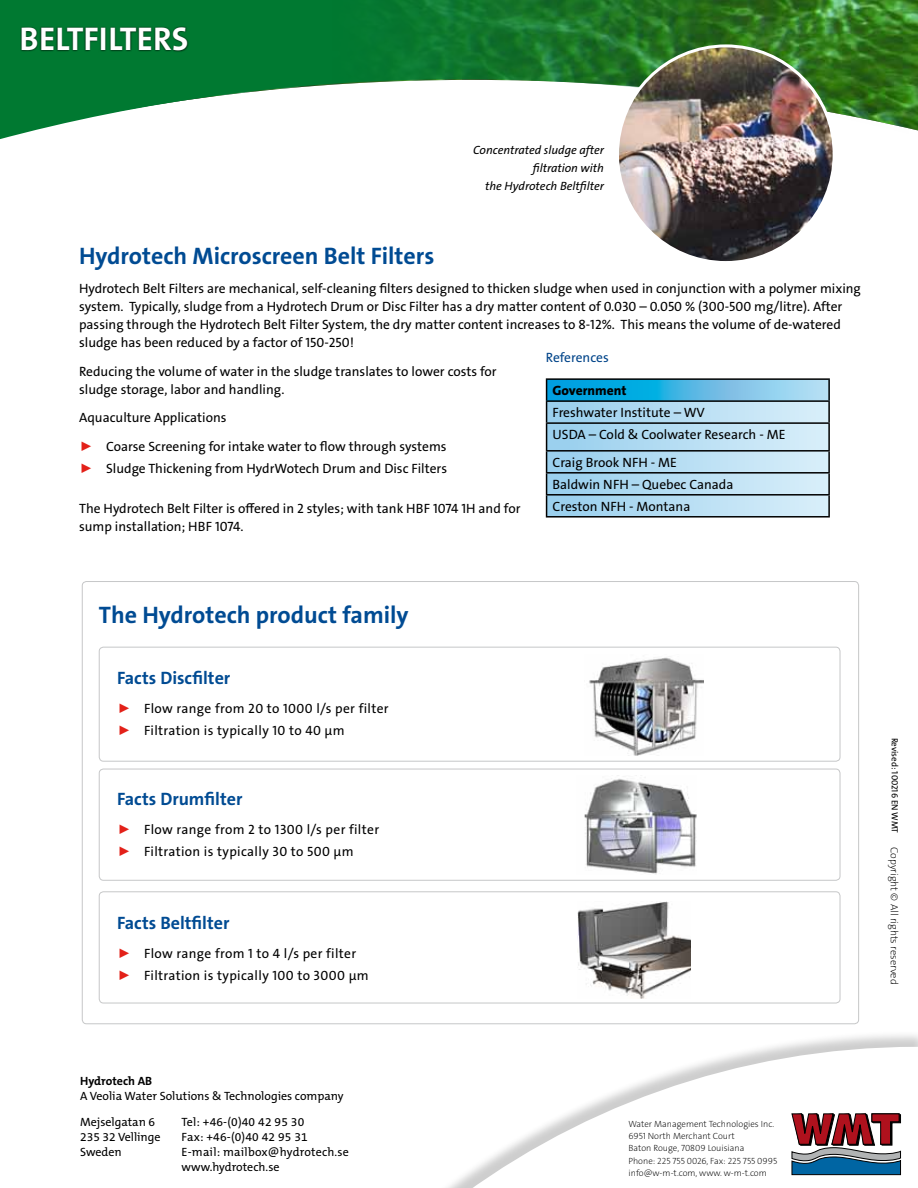
<style>
.page{position:relative;width:918px;height:1188px;background:#fff}
.page>*{position:absolute;margin:0;border:0;box-sizing:border-box;transform-origin:0 0}
.t1{font:33px "The Mix Veolia W7 Bld";color:#fff}
.t2{font:24px "The Sans Veolia W7 Bld";color:#004b93}
.t3{font:18px "The Sans Veolia W7 Bld";color:#004b93}
.t4{font:13.5px/18px "The Sans Veolia W5 Pla";color:#000}
.t5{font:13.5px/22.2px "The Sans Veolia W5 Pla";letter-spacing:.025em;color:#000}
.t6{font:13.5px "The Sans Veolia W5 Pla";color:#004489}
.t7{font:13.5px "The Sans Veolia W8 Ex Bld";color:#000}
.t8{font:12px/15px "The Mix Veolia W5 Pla";color:#000}
.t9{font:12px/18px "The Sans Veolia W5 Pla It";color:#000;text-align:right}
.t10{font:12px "The Mix Veolia W7 Bld";color:#000}
.t11{font:10.5px "The Sans Veolia W2 Ex Lig";color:#000}
.t12{font:9px/12.1px "The Sans Veolia W2 Ex Lig";color:#000}
.t13{font:9px "The Sans Veolia W5 Pla";color:#000}
.s1{color:#e32119}
</style>
<div class="page">
<div style="left:422px;top:1030px;width:496px;height:158px;background:#000;opacity:.2"></div>
<svg style="left:439px;top:1047px;width:466px;height:141px"></svg>
<div style="left:905px;top:954px;width:13px;height:234px;background:#fff"></div>
<svg style="left:0;top:0;width:918px;height:139px"></svg>
<div style="left:20px;top:26px;width:169px;height:26px;background:#000;opacity:.85"></div>
<svg style="left:792px;top:1113px;width:109px;height:62px"></svg>
<img style="left:618px;top:46px;width:216px;height:217px;border-radius:108px">
<hr style="left:546px;top:378px;width:284px;height:2px;background:#000">
<hr style="left:828px;top:380px;width:2px;height:20px;background:#000">
<hr style="left:546px;top:400px;width:284px;height:2px;background:#000">
<hr style="left:828px;top:402px;width:2px;height:20px;background:#000">
<hr style="left:546px;top:422px;width:284px;height:2px;background:#000">
<hr style="left:828px;top:424px;width:2px;height:26px;background:#000">
<hr style="left:546px;top:450px;width:284px;height:2px;background:#000">
<hr style="left:828px;top:452px;width:2px;height:20px;background:#000">
<hr style="left:546px;top:472px;width:284px;height:2px;background:#000">
<hr style="left:828px;top:474px;width:2px;height:20px;background:#000">
<hr style="left:546px;top:494px;width:284px;height:2px;background:#000">
<svg style="left:546px;top:380px;width:283px;height:136px;background:#9ccbe2"></svg>
<hr style="left:828px;top:496px;width:2px;height:20px;background:#000">
<hr style="left:546px;top:516px;width:284px;height:2px;background:#000">
<div style="left:99px;top:647px;width:741px;height:115px;border:1px solid #c6c7c8;border-radius:4px"></div>
<img style="left:589px;top:657px;width:114px;height:98px">
<div style="left:99px;top:769px;width:741px;height:112px;border:1px solid #c6c7c8;border-radius:4px"></div>
<img style="left:584px;top:778px;width:113px;height:96px">
<div style="left:99px;top:891px;width:741px;height:112px;border:1px solid #c6c7c8;border-radius:4px"></div>
<img style="left:577px;top:901px;width:113px;height:98px">
<h1 class="t1" style="left:20px;top:18px;width:170px">BELTFILTERS</h1>
<p class="t9" style="left:473px;top:141px;width:132px">Concentrated sludge after filtration with<br>the Hydrotech Beltfilter</p>
<h2 class="t2" style="left:79px;top:241px;width:357px">Hydrotech Microscreen Belt Filters</h2>
<p class="t4" style="left:79px;top:280px;width:783px">Hydrotech Belt Filters are mechanical, self-cleaning filters designed to thicken sludge when used in conjunction with a polymer mixing system. Typically, sludge from a Hydrotech Drum or Disc Filter has a dry matter content of 0.030 – 0.050 % (300-500 mg/litre). After passing through the Hydrotech Belt Filter System, the dry matter content increases to 8-12%. This means the volume of de-watered sludge has been reduced by a factor of 150-250!</p>
<p class="t4" style="left:79px;top:362px;width:419px">Reducing the volume of water in the sludge translates to lower costs for sludge storage, labor and handling.</p>
<p class="t4" style="left:79px;top:403px;width:369px;line-height:28.7px">Aquaculture Applications<br><span class="s1">⊲</span> Coarse Screening for intake water to flow through systems</p>
<p class="t4" style="left:79px;top:460px;width:370px"><span class="s1">⊲</span> Sludge Thickening from HydrWotech Drum and Disc Filters</p>
<p class="t4" style="left:79px;top:500px;width:443px">The Hydrotech Belt Filter is offered in 2 styles; with tank HBF 1074 1H and for sump installation; HBF 1074.</p>
<p class="t6" style="left:546px;top:348px;width:65px">References</p>
<p class="t7" style="left:553px;top:382px;width:75px">Government</p>
<p class="t4" style="left:553px;top:402px;width:234px;line-height:22px">Freshwater Institute – WV<br>USDA – Cold &amp; Coolwater Research - ME</p>
<p class="t4" style="left:553px;top:451px;width:182px;line-height:22px">Craig Brook NFH - ME<br>Baldwin NFH – Quebec Canada<br>Creston NFH - Montana</p>
<h2 class="t2" style="left:99px;top:599px;width:311px">The Hydrotech product family</h2>
<h3 class="t3" style="left:117px;top:666px;width:115px">Facts Discfilter</h3>
<p class="t5" style="left:117px;top:697px;width:273px"><span class="s1">⊲</span> Flow range from 20 to 1000 l/s per filter <span class="s1">⊲</span> Filtration is typically 10 to 40 µm</p>
<h3 class="t3" style="left:117px;top:787px;width:127px">Facts Drumfilter</h3>
<p class="t5" style="left:117px;top:818px;width:264px"><span class="s1">⊲</span> Flow range from 2 to 1300 l/s per filter <span class="s1">⊲</span> Filtration is typically 30 to 500 µm</p>
<h3 class="t3" style="left:117px;top:911px;width:114px">Facts Beltfilter</h3>
<p class="t5" style="left:117px;top:942px;width:253px"><span class="s1">⊲</span> Flow range from 1 to 4 l/s per filter <span class="s1">⊲</span> Filtration is typically 100 to 3000 µm</p>
<p class="t13" style="left:901px;top:738px;width:97px;rotate:90deg">Revised: 100216 EN WMT</p>
<p class="t11" style="left:901px;top:847px;width:139px;rotate:90deg">Copyright © All rights reserved</p>
<p class="t10" style="left:80px;top:1074px;width:74px">Hydrotech AB</p>
<p class="t8" style="left:80px;top:1084px;width:265px;line-height:25.7px">A Veolia Water Solutions &amp; Technologies company<br>Mejselgatan 6</p>
<p class="t8" style="left:80px;top:1130px;width:82px">235 32 Vellinge<br>Sweden</p>
<p class="t8" style="left:182px;top:1115px;width:169px">Tel: +46-(0)40 42 95 30<br>Fax: +46-(0)40 42 95 31<br>E-mail: mailbox@hydrotech.se www.hydrotech.se</p>
<p class="t12" style="left:629px;top:1118px;width:150px">Water Management Technologies Inc.<br>6951 North Merchant Court<br>Baton Rouge, 70809 Louisiana<br>Phone: 225 755 0026, Fax: 225 755 0995 info@w-m-t.com, www. w-m-t.com</p>
</div>
